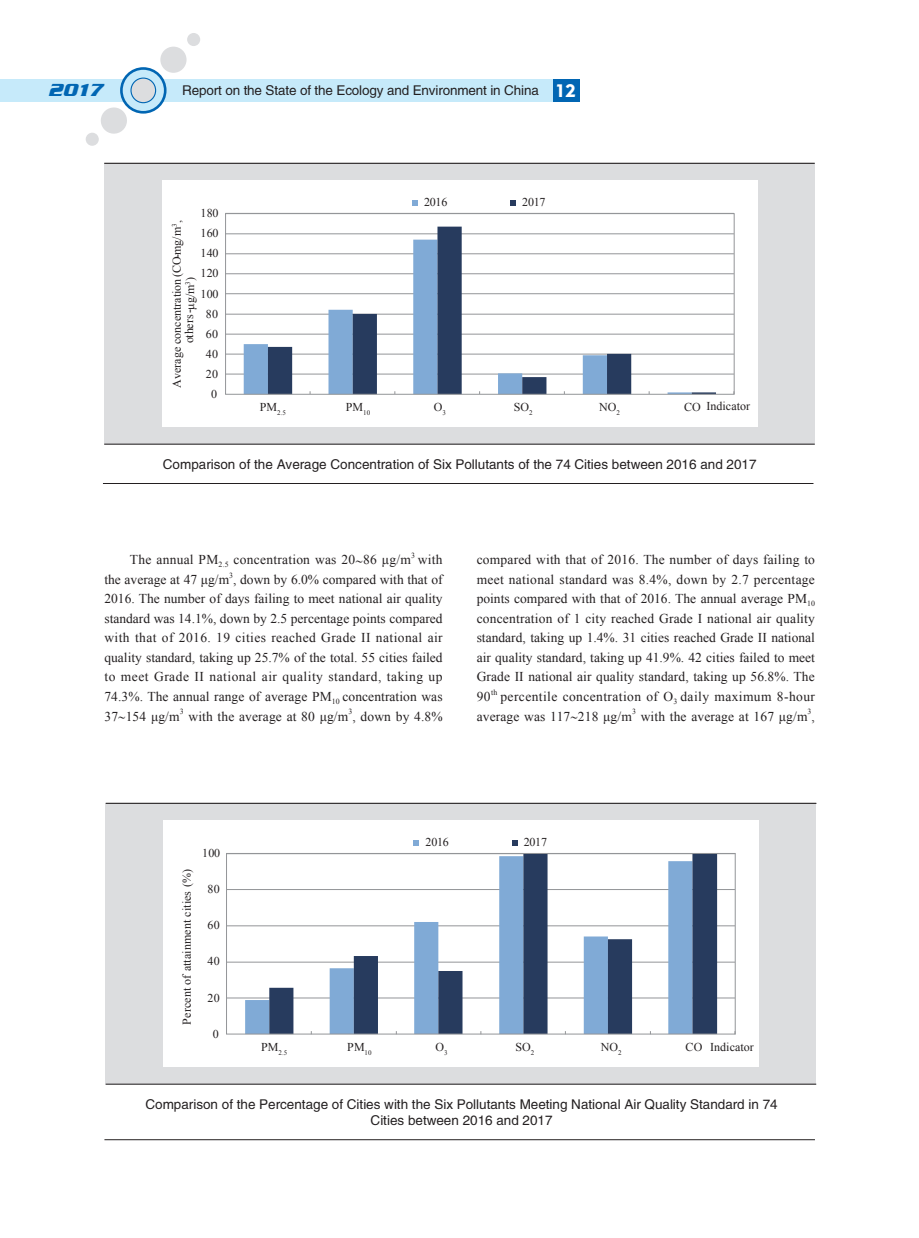
<style>
.page{position:relative;width:919px;height:1238px;background:#fff}
.page>*{position:absolute;margin:0;border:0;box-sizing:border-box;transform-origin:0 0}
.t1{font:italic 700 18px "Serpentine D";color:#0166b3}
.t2{font:13.5px/19.5px "Times New Roman";letter-spacing:.01em;color:#231f20;text-align:justify}
.t3{font:13.5px/16.2px "FZHTJW GB1 0";color:#231f20;text-align:center}
.t4{font:13.5px/19.5px "Times New Roman";letter-spacing:.03em;color:#231f20}
.t5{font:12px/12.5px "Times New Roman";letter-spacing:.005em;color:#231f20}
.t6{font:7.8px "Times New Roman";color:#231f20}
.t7{font:7.05px "Times New Roman";color:#231f20}
.s1{font-family:"Geometric 415 BT Black A";font-size:18px;color:#fff}
</style>
<div class="page">
<div style="left:0;top:79px;width:559px;height:23px;background:#c6eafa"></div>
<div style="left:553px;top:79px;width:26px;height:23px;background:#0166b3"></div>
<svg style="left:120px;top:67px;width:46px;height:47px"></svg>
<div style="left:123px;top:70px;width:41px;height:41px;background:#c6eafa;border-radius:50%"></div>
<div style="left:131px;top:78px;width:25px;height:25px;background:#dcdddf;border-radius:50%"></div>
<div style="left:130px;top:78px;width:26px;height:25px;border:1px solid #0166b3;border-radius:50%"></div>
<div style="left:160px;top:47px;width:26px;height:26px;background:#dcdddf;border-radius:50%"></div>
<div style="left:187px;top:33px;width:13px;height:13px;background:#dcdddf;border-radius:50%"></div>
<svg style="left:101px;top:107px;width:26px;height:27px"></svg>
<div style="left:85px;top:132px;width:14px;height:14px;background:#dcdddf;border-radius:50%"></div>
<div style="left:104px;top:163px;width:710px;height:281px;background:#dcdddf"></div>
<div style="left:106px;top:803px;width:710px;height:281px;background:#dcdddf"></div>
<hr style="left:103px;top:483px;width:710px;height:1px;background:#231f20">
<hr style="left:104px;top:1139px;width:710px;height:1px;background:#231f20">
<hr style="left:104px;top:163px;width:710px;height:1px;background:#231f20">
<hr style="left:106px;top:803px;width:710px;height:1px;background:#231f20">
<hr style="left:104px;top:443px;width:710px;height:1px;background:#231f20">
<hr style="left:106px;top:1083px;width:710px;height:1px;background:#231f20">
<div style="left:162px;top:180px;width:595px;height:247px;background:#fff"></div>
<svg style="left:412px;top:200px;width:5px;height:5px"></svg>
<svg style="left:510px;top:200px;width:6px;height:5px"></svg>
<hr style="left:225px;top:373px;width:508px;height:1px;background:#939598">
<hr style="left:225px;top:354px;width:508px;height:1px;background:#939598">
<hr style="left:225px;top:334px;width:508px;height:1px;background:#939598">
<hr style="left:225px;top:314px;width:508px;height:1px;background:#939598">
<hr style="left:225px;top:293px;width:508px;height:1px;background:#939598">
<hr style="left:225px;top:273px;width:508px;height:1px;background:#939598">
<hr style="left:225px;top:253px;width:508px;height:1px;background:#939598">
<hr style="left:225px;top:233px;width:508px;height:1px;background:#939598">
<svg style="left:244px;top:253px;width:24px;height:139px"></svg>
<svg style="left:268px;top:227px;width:448px;height:165px"></svg>
<div style="left:225px;top:213px;width:509px;height:181px;border:1px solid #939598"></div>
<div style="left:163px;top:820px;width:596px;height:246px;background:#fff"></div>
<hr style="left:227px;top:997px;width:508px;height:1px;background:#939598">
<hr style="left:227px;top:961px;width:508px;height:1px;background:#939598">
<hr style="left:227px;top:925px;width:508px;height:1px;background:#939598">
<hr style="left:227px;top:889px;width:508px;height:1px;background:#939598">
<svg style="left:245px;top:925px;width:24px;height:107px"></svg>
<svg style="left:269px;top:855px;width:448px;height:177px"></svg>
<div style="left:226px;top:853px;width:509px;height:181px;border:1px solid #939598"></div>
<svg style="left:413px;top:840px;width:6px;height:5px"></svg>
<svg style="left:512px;top:840px;width:5px;height:5px"></svg>
<h1 class="t1" style="left:48px;top:80px;width:62px">2017</h1>
<p class="t3" style="left:182px;top:83px;width:395px">Report on the State of the Ecology and Environment in China <span class="s1">12</span></p>
<p class="t5" style="left:200px;top:206px;width:19px">180</p>
<p class="t5" style="left:170px;top:343px;width:124px;text-indent:-45px;rotate:-90deg">Average concentration (CO-mg/m<sup>3</sup>, others-μg/m<sup>3</sup>)</p>
<p class="t5" style="left:200px;top:227px;width:19px">160</p>
<p class="t5" style="left:200px;top:247px;width:19px">140</p>
<p class="t5" style="left:200px;top:267px;width:19px">120</p>
<p class="t5" style="left:200px;top:287px;width:19px">100</p>
<p class="t5" style="left:206px;top:307px;width:14px">80</p>
<p class="t5" style="left:206px;top:327px;width:14px">60</p>
<p class="t5" style="left:206px;top:347px;width:14px">40</p>
<p class="t5" style="left:206px;top:367px;width:14px">20</p>
<p class="t5" style="left:211px;top:387px;width:7px">0</p>
<p class="t5" style="left:424px;top:196px;width:25px">2016</p>
<p class="t5" style="left:522px;top:196px;width:25px">2017</p>
<p class="t5" style="left:706px;top:399px;width:45px">Indicator</p>
<p class="t7" style="left:260px;top:407px;width:28px"><sup>PM</sup>2.5</p>
<p class="t5" style="left:346px;top:400px;width:26px">PM<sub>10</sub></p>
<p class="t5" style="left:434px;top:400px;width:14px">O<sub>3</sub></p>
<p class="t5" style="left:514px;top:400px;width:20px">SO<sub>2</sub></p>
<p class="t5" style="left:599px;top:400px;width:22px">NO<sub>2</sub></p>
<p class="t5" style="left:684px;top:400px;width:18px">CO</p>
<p class="t3" style="left:163px;top:456px;width:595px">Comparison of the Average Concentration of Six Pollutants of the 74 Cities between 2016 and 2017</p>
<p class="t2" style="left:130px;top:549px;width:282px">The annual PM<sub>2.5</sub> concentration was 20∼86 μg/m</p>
<p class="t6" style="left:411px;top:550px;width:5px">3</p>
<p class="t2" style="left:104px;top:549px;width:340px;text-align:right">with<br>the average at 47 μg/m , down by 6.0% compared with that of</p>
<p class="t6" style="left:229px;top:569px;width:5px">3</p>
<p class="t2" style="left:104px;top:588px;width:340px">2016. The number of days failing to meet national air quality standard was 14.1%, down by 2.5 percentage points compared with that of 2016. 19 cities reached Grade II national air quality standard, taking up 25.7% of the total. 55 cities failed to meet Grade II national air quality standard, taking up 74.3%. The annual range of average PM<sub>10</sub> concentration was 37∼154 μg/m</p>
<p class="t6" style="left:180px;top:706px;width:5px">3</p>
<p class="t2" style="left:188px;top:705px;width:256px">with the average at 80 μg/m , down by 4.8%</p>
<p class="t6" style="left:348px;top:706px;width:5px">3</p>
<p class="t2" style="left:476px;top:549px;width:340px">compared with that of 2016. The number of days failing to meet national standard was 8.4%, down by 2.7 percentage points compared with that of 2016. The annual average PM<sub>10 </sub>concentration of 1 city reached Grade I national air quality standard, taking up 1.4%. 31 cities reached Grade II national air quality standard, taking up 41.9%. 42 cities failed to meet Grade II national air quality standard, taking up 56.8%. The 90</p>
<p class="t6" style="left:491px;top:686px;width:8px">th</p>
<p class="t4" style="left:476px;top:686px;width:340px;text-indent:24px">percentile concentration of O<sub>3</sub> daily maximum 8-hour average was 117∼218 μg/m</p>
<p class="t6" style="left:632px;top:706px;width:5px">3</p>
<p class="t2" style="left:640px;top:705px;width:176px">with the average at 167 μg/m ,</p>
<p class="t6" style="left:807px;top:706px;width:5px">3</p>
<p class="t5" style="left:180px;top:1024px;width:157px;rotate:-90deg">Percent of attainment cities (%)</p>
<p class="t5" style="left:202px;top:846px;width:20px">100</p>
<p class="t5" style="left:207px;top:882px;width:14px">80</p>
<p class="t5" style="left:207px;top:918px;width:14px">60</p>
<p class="t5" style="left:207px;top:954px;width:14px">40</p>
<p class="t5" style="left:207px;top:990px;width:14px">20</p>
<p class="t5" style="left:213px;top:1027px;width:7px">0</p>
<p class="t5" style="left:425px;top:835px;width:25px">2016</p>
<p class="t5" style="left:523px;top:835px;width:25px">2017</p>
<p class="t7" style="left:261px;top:1047px;width:28px"><sup>PM</sup>2.5</p>
<p class="t5" style="left:347px;top:1040px;width:26px">PM<sub>10</sub></p>
<p class="t5" style="left:435px;top:1040px;width:14px">O<sub>3</sub></p>
<p class="t5" style="left:515px;top:1040px;width:20px">SO<sub>2</sub></p>
<p class="t5" style="left:600px;top:1040px;width:22px">NO<sub>2</sub></p>
<p class="t5" style="left:685px;top:1040px;width:18px">CO</p>
<p class="t5" style="left:710px;top:1039px;width:45px">Indicator</p>
<p class="t3" style="left:146px;top:1095px;width:633px">Comparison of the Percentage of Cities with the Six Pollutants Meeting National Air Quality Standard in 74<br>Cities between 2016 and 2017</p>
</div>
